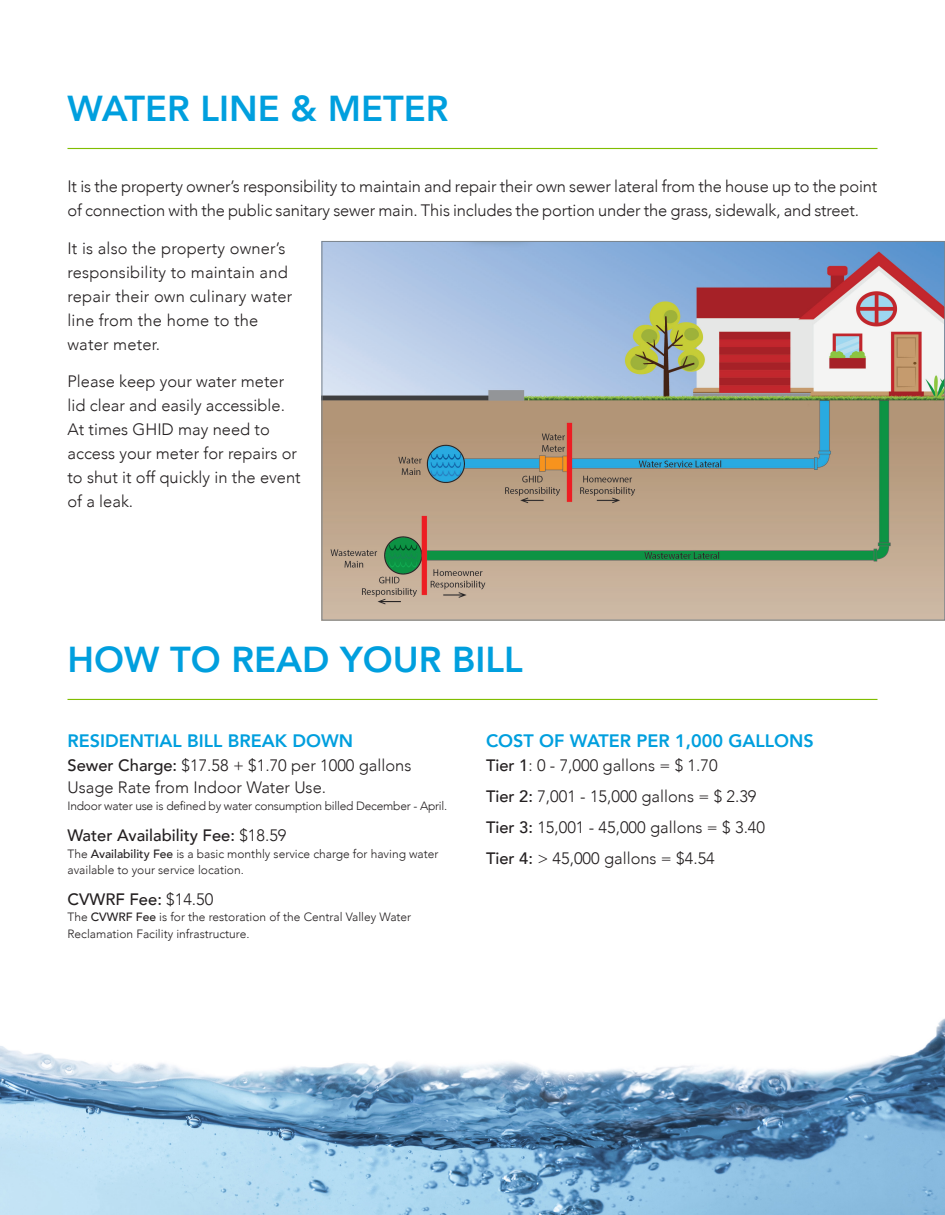
<style>
.page{position:relative;width:945px;height:1215px;background:#fff}
.page>*{position:absolute;margin:0;border:0;box-sizing:border-box;transform-origin:0 0}
.Header_1{font:800 36px "Avenir";color:#009fde}
.Header_2{font:800 18px "Avenir";color:#009fde}
.t1{font:300 16.5px/24px "Avenir";color:#231f20}
.t2{font:500 16.5px "Avenir";color:#231f20}
.t3{font:300 12px/16.5px "Avenir";color:#231f20}
.t4{font:300 12px "Avenir";letter-spacing:-.02em;color:#231f20}
.s1{font-weight:500}
.s2{font-weight:300}
</style>
<div class="page">
<img style="left:0;top:1018px;width:945px;height:197px">
<hr style="left:68px;top:148px;width:810px;height:1px;background:#80bd01">
<hr style="left:68px;top:699px;width:810px;height:1px;background:#80bd01">
<img style="left:324px;top:243px;width:619px;height:375px">
<p class="Header_1" style="left:68px;top:80px;width:383px">WATER LINE &amp; METER</p>
<p class="t1" style="left:68px;top:175px;width:811px">It is the property owner’s responsibility to maintain and repair their own sewer lateral from the house up to the point of connection with the public sanitary sewer main. This includes the portion under the grass, sidewalk, and street.</p>
<p class="t1" style="left:68px;top:236px;width:226px">It is also the property owner’s responsibility to maintain and repair their own culinary water line from the home to the water meter.</p>
<p class="t1" style="left:68px;top:370px;width:235px">Please keep your water meter lid clear and easily accessible.<br>At times GHID may need to access your meter for repairs or to shut it off quickly in the event of a leak.</p>
<p class="Header_1" style="left:68px;top:631px;width:457px">HOW TO READ YOUR BILL</p>
<p class="Header_2" style="left:68px;top:727px;width:287px">RESIDENTIAL BILL BREAK DOWN</p>
<p class="t1" style="left:68px;top:754px;width:345px"><span class="s1">Sewer Charge:</span> $17.58 + $1.70 per 1000 gallons</p>
<p class="t1" style="left:68px;top:776px;width:260px">Usage Rate from Indoor Water Use.</p>
<p class="t4" style="left:68px;top:799px;width:381px">Indoor water use is defined by water consumption billed December - April.</p>
<p class="t2" style="left:68px;top:821px;width:221px">Water Availability Fee: <span class="s2">$18.59</span></p>
<p class="t3" style="left:68px;top:845px;width:373px">The <span class="s1">Availability Fee</span> is a basic monthly service charge for having water available to your service location.</p>
<p class="t2" style="left:68px;top:885px;width:147px">CVWRF Fee: <span class="s2">$14.50</span></p>
<p class="t3" style="left:68px;top:909px;width:345px">The <span class="s1">CVWRF Fee</span> is for the restoration of the Central Valley Water<br>Reclamation Facility infrastructure.</p>
<p class="Header_2" style="left:486px;top:727px;width:329px">COST OF WATER PER 1,000 GALLONS</p>
<p class="t1" style="left:486px;top:754px;width:233px"><span class="s1">Tier 1</span>: 0 - 7,000 gallons = $ 1.70</p>
<p class="t1" style="left:486px;top:785px;width:272px"><span class="s1">Tier 2:</span> 7,001 - 15,000 gallons = $ 2.39</p>
<p class="t1" style="left:486px;top:815px;width:281px"><span class="s1">Tier 3:</span> 15,001 - 45,000 gallons = $ 3.40</p>
<p class="t1" style="left:486px;top:846px;width:230px"><span class="s1">Tier 4:</span> &gt; 45,000 gallons = $4.54</p>
</div>
